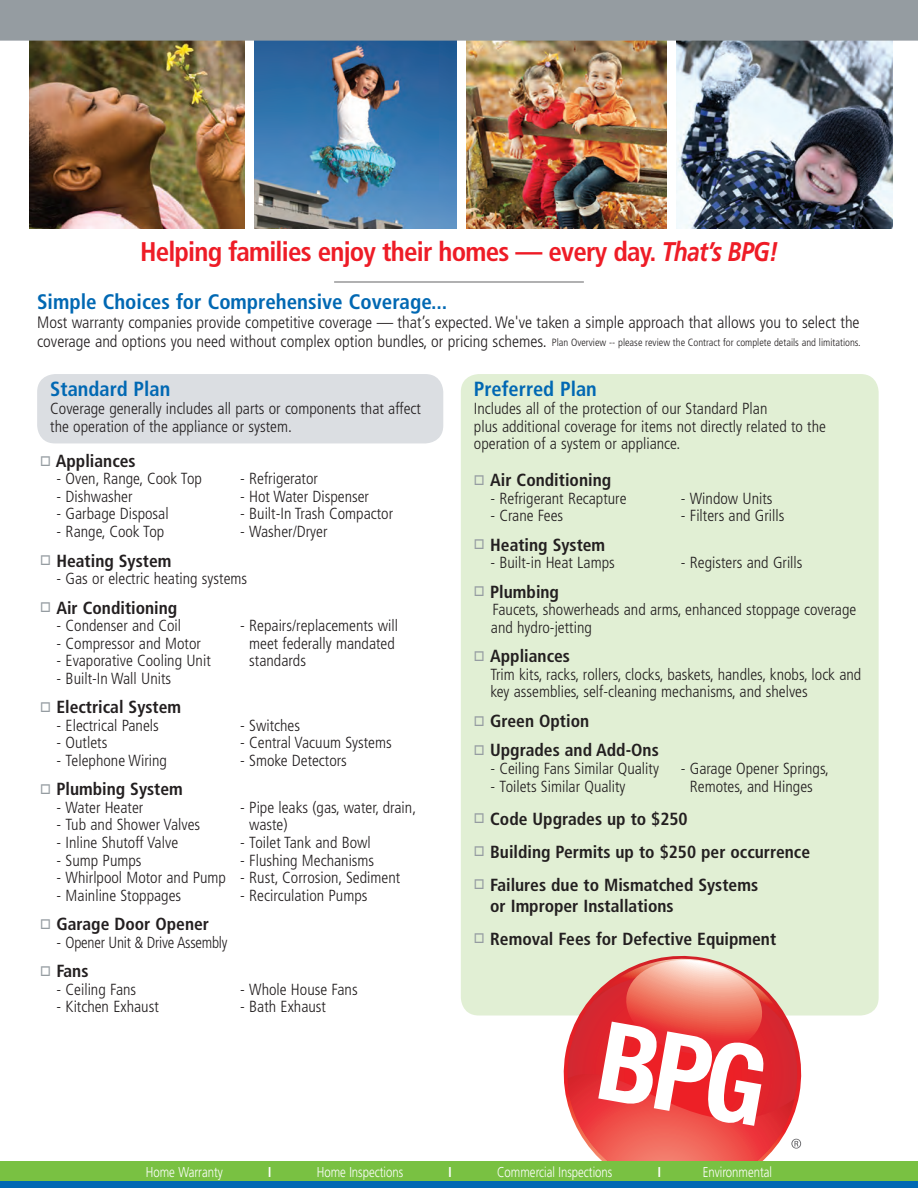
<style>
.page{position:relative;width:918px;height:1188px;background:#fff}
.page>*{position:absolute;margin:0;border:0;box-sizing:border-box;transform-origin:0 0}
.t1{font:700 condensed 27px "Frutiger";letter-spacing:-.03em;color:#ee1c26}
.t2{font:700 condensed 21px "Frutiger";color:#0168b3}
.t3{font:700 condensed 20.4px "Frutiger";color:#0168b3}
.t4{font:700 condensed 17.55px/33px "Frutiger";color:#231f20}
.t5{font:300 condensed 16.5px/18px "Frutiger";color:#231f20}
.t6{font:300 condensed 16.05px/17.5px "Frutiger";color:#231f20}
.t7{font:300 14.25px "Frutiger";color:#fff;scale:.8 1}
.t8{font:700 14.25px "Frutiger";color:#fff;scale:.8 1}
.s1{font-style:italic;font-stretch:normal}
.s2{font-size:10.5px}
</style>
<div class="page">
<img style="left:29px;top:40px;width:216px;height:188px">
<img style="left:255px;top:40px;width:202px;height:188px">
<img style="left:466px;top:40px;width:201px;height:188px">
<img style="left:676px;top:40px;width:216px;height:188px">
<div style="left:461px;top:374px;width:418px;height:642px;background:#e1efd4;border-radius:18px"></div>
<svg style="left:568px;top:956px;width:233px;height:205px"></svg>
<div style="left:0;top:1161px;width:918px;height:25px;background:#79c142"></div>
<div style="left:0;top:1181px;width:918px;height:7px;background:#0168b3"></div>
<div style="left:37px;top:374px;width:406px;height:69px;background:#dbdee2;border-radius:18px"></div>
<hr style="left:334px;top:282px;width:250px;height:1px;background:#636366">
<div style="left:0;top:0;width:918px;height:40px;background:#959ca1"></div>
<p class="t1" style="left:140px;top:235px;width:639px">Helping families enjoy their homes — every day. <span class="s1">That’s BPG!</span></p>
<p class="t2" style="left:37px;top:289px;width:412px">Simple Choices for Comprehensive Coverage...</p>
<p class="t5" style="left:37px;top:314px;width:825px">Most warranty companies provide competitive coverage — that’s expected. We've taken a simple approach that allows you to select the coverage and options you need without complex option bundles, or pricing schemes. <span class="s2">Plan Overview -- please review the Contract for complete details and limitations.</span></p>
<p class="t3" style="left:50px;top:377px;width:122px">Standard Plan</p>
<p class="t6" style="left:50px;top:400px;width:372px">Coverage generally includes all parts or components that affect the operation of the appliance or system.</p>
<p class="t3" style="left:474px;top:377px;width:124px">Preferred Plan</p>
<p class="t6" style="left:474px;top:400px;width:354px">Includes all of the protection of our Standard Plan<br>plus additional coverage for items not directly related to the operation of a system or appliance.</p>
<p class="t4" style="left:490px;top:464px;width:122px">Air Conditioning</p>
<p class="t6" style="left:490px;top:490px;width:138px">- Refrigerant Recapture</p>
<p class="t6" style="left:490px;top:507px;width:74px">- Crane Fees</p>
<p class="t4" style="left:56px;top:444px;width:81px">Appliances</p>
<p class="t6" style="left:57px;top:470px;width:147px">- Oven, Range, Cook Top</p>
<p class="t6" style="left:57px;top:488px;width:77px">- Dishwasher</p>
<p class="t6" style="left:57px;top:505px;width:114px">- Garbage Disposal</p>
<p class="t6" style="left:57px;top:523px;width:109px">- Range, Cook Top</p>
<p class="t6" style="left:240px;top:470px;width:79px">- Refrigerator</p>
<p class="t6" style="left:240px;top:488px;width:130px">- Hot Water Dispenser</p>
<p class="t6" style="left:240px;top:505px;width:154px">- Built-In Trash Compactor</p>
<p class="t6" style="left:240px;top:523px;width:89px">- Washer/Dryer</p>
<p class="t6" style="left:681px;top:490px;width:93px">- Window Units</p>
<p class="t6" style="left:681px;top:507px;width:105px">- Filters and Grills</p>
<p class="t4" style="left:490px;top:528px;width:117px">Heating System</p>
<p class="t6" style="left:490px;top:554px;width:126px">- Built-in Heat Lamps</p>
<p class="t6" style="left:681px;top:554px;width:123px">- Registers and Grills</p>
<p class="t4" style="left:490px;top:575px;width:70px">Plumbing</p>
<p class="t6" style="left:491px;top:601px;width:367px">Faucets, showerheads and arms, enhanced stoppage coverage and hydro-jetting</p>
<p class="t4" style="left:490px;top:640px;width:81px">Appliances</p>
<p class="t6" style="left:490px;top:666px;width:372px">Trim kits, racks, rollers, clocks, baskets, handles, knobs, lock and key assemblies, self-cleaning mechanisms, and shelves</p>
<p class="t4" style="left:490px;top:706px;width:170px;line-height:29.5px">Green Option<br>Upgrades and Add-Ons</p>
<p class="t6" style="left:490px;top:760px;width:170px">- Ceiling Fans Similar Quality</p>
<p class="t6" style="left:490px;top:777px;width:137px">- Toilets Similar Quality</p>
<p class="t4" style="left:56px;top:544px;width:117px">Heating System</p>
<p class="t6" style="left:57px;top:570px;width:192px">- Gas or electric heating systems</p>
<p class="t4" style="left:56px;top:591px;width:122px">Air Conditioning</p>
<p class="t6" style="left:57px;top:617px;width:126px">- Condenser and Coil</p>
<p class="t6" style="left:57px;top:635px;width:146px">- Compressor and Motor</p>
<p class="t6" style="left:57px;top:652px;width:156px">- Evaporative Cooling Unit</p>
<p class="t6" style="left:57px;top:670px;width:116px">- Built-In Wall Units</p>
<p class="t6" style="left:249px;top:617px;width:150px;text-indent:-9px">- Repairs/replacements will meet federally mandated standards</p>
<p class="t4" style="left:56px;top:691px;width:126px">Electrical System</p>
<p class="t6" style="left:57px;top:717px;width:104px">- Electrical Panels</p>
<p class="t6" style="left:57px;top:734px;width:52px">- Outlets</p>
<p class="t6" style="left:57px;top:752px;width:112px">- Telephone Wiring</p>
<p class="t6" style="left:240px;top:717px;width:61px">- Switches</p>
<p class="t6" style="left:240px;top:734px;width:153px">- Central Vacuum Systems</p>
<p class="t6" style="left:240px;top:752px;width:108px">- Smoke Detectors</p>
<p class="t6" style="left:681px;top:760px;width:150px;text-align:center">- Garage Opener Springs,<br>Remotes, and Hinges</p>
<p class="t4" style="left:490px;top:802px;width:322px">Code Upgrades up to $250<br>Building Permits up to $250 per occurrence<br>Failures due to Mismatched Systems</p>
<p class="t4" style="left:490px;top:889px;width:287px">or Improper Installations<br>Removal Fees for Defective Equipment</p>
<p class="t4" style="left:56px;top:773px;width:128px">Plumbing System</p>
<p class="t6" style="left:57px;top:799px;width:88px">- Water Heater</p>
<p class="t6" style="left:57px;top:816px;width:145px">- Tub and Shower Valves</p>
<p class="t6" style="left:57px;top:834px;width:123px">- Inline Shutoff Valve</p>
<p class="t6" style="left:57px;top:851px;width:86px">- Sump Pumps</p>
<p class="t6" style="left:57px;top:869px;width:171px">- Whirlpool Motor and Pump</p>
<p class="t6" style="left:57px;top:886px;width:126px">- Mainline Stoppages</p>
<p class="t6" style="left:249px;top:799px;width:168px;text-indent:-9px">- Pipe leaks (gas, water, drain, waste)</p>
<p class="t6" style="left:240px;top:834px;width:132px">- Toilet Tank and Bowl</p>
<p class="t6" style="left:240px;top:851px;width:136px">- Flushing Mechanisms</p>
<p class="t6" style="left:240px;top:869px;width:162px">- Rust, Corrosion, Sediment</p>
<p class="t6" style="left:240px;top:886px;width:129px">- Recirculation Pumps</p>
<p class="t4" style="left:56px;top:908px;width:154px">Garage Door Opener</p>
<p class="t6" style="left:57px;top:934px;width:172px">- Opener Unit &amp; Drive Assembly</p>
<p class="t4" style="left:56px;top:955px;width:34px">Fans</p>
<p class="t6" style="left:57px;top:981px;width:81px">- Ceiling Fans</p>
<p class="t6" style="left:57px;top:998px;width:104px">- Kitchen Exhaust</p>
<p class="t6" style="left:240px;top:981px;width:119px">- Whole House Fans</p>
<p class="t6" style="left:240px;top:998px;width:87px">- Bath Exhaust</p>
<p class="t7" style="left:146px;top:1166px;width:98px">Home Warranty</p>
<p class="t8" style="left:268px;top:1166px;width:5px">I</p>
<p class="t7" style="left:317px;top:1166px;width:110px">Home Inspections</p>
<p class="t8" style="left:449px;top:1166px;width:5px">I</p>
<p class="t7" style="left:497px;top:1166px;width:146px">Commercial Inspections</p>
<p class="t8" style="left:658px;top:1166px;width:5px">I</p>
<p class="t7" style="left:703px;top:1166px;width:88px">Environmental</p>
</div>
